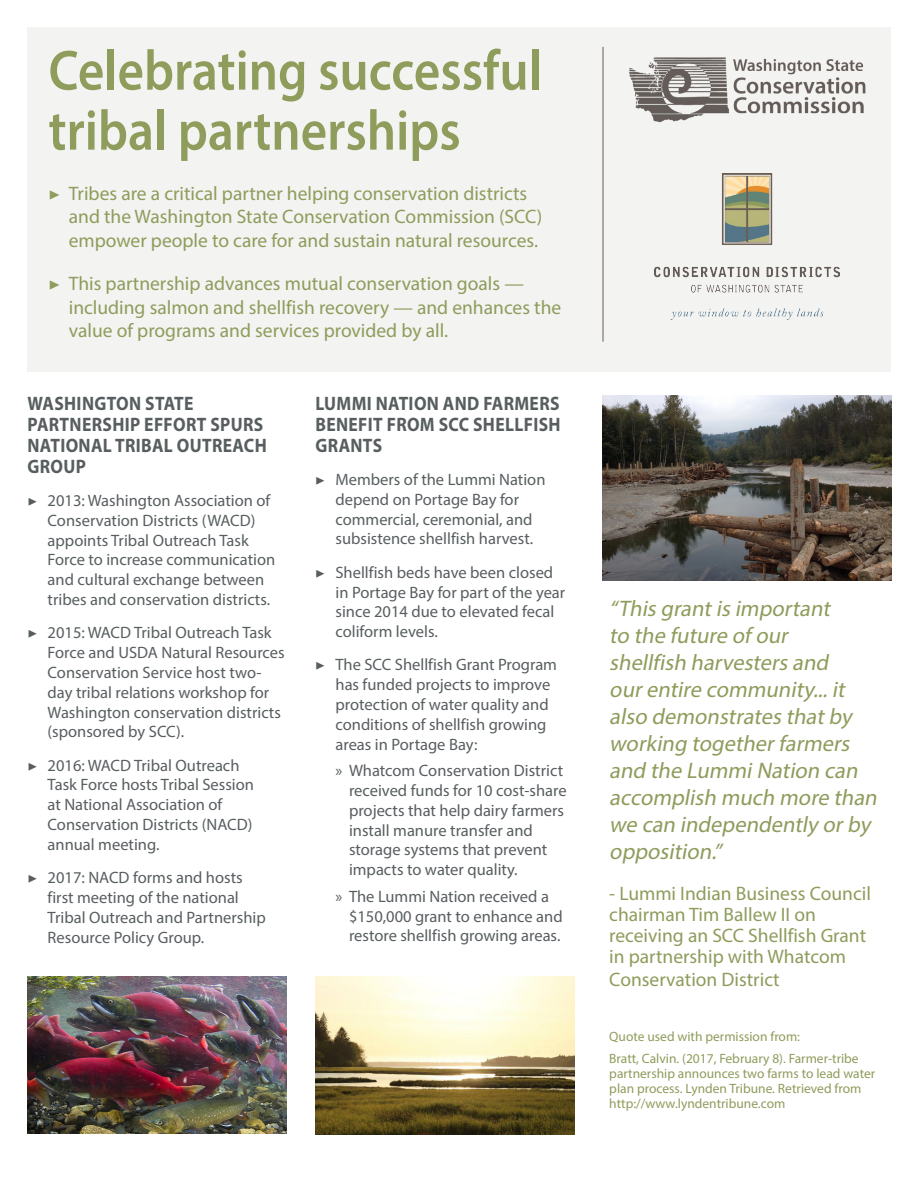
<style>
.page{position:relative;width:918px;height:1188px;background:#fff}
.page>*{position:absolute;margin:0;border:0;box-sizing:border-box;transform-origin:0 0}
.Content{font:600 57px/60px "Myriad Pro";color:#8e9c5c;scale:.9 1}
.Content-2{font:italic 22.5px/27px "Myriad Pro";color:#8e9c5c}
.Content-3{font:19.5px/21.3px "Myriad Pro";color:#8e9c5c}
.Content-4{font:700 19.5px/21px "Myriad Pro";letter-spacing:.02em;color:#585e60;scale:.9 1}
.t1{font:16.5px/19.8px "Myriad Pro";color:#585e60}
.Content-5{font:13.5px/15px "Myriad Pro";color:#8e9c5c}
.s1{font-family:"Minion Pro"}
</style>
<div class="page">
<div style="left:27px;top:27px;width:864px;height:345px;background:#f3f3f1"></div>
<img style="left:27px;top:976px;width:260px;height:158px">
<img style="left:629px;top:57px;width:237px;height:66px">
<img style="left:655px;top:174px;width:184px;height:145px">
<hr style="left:603px;top:47px;width:1px;height:295px;background:#6a5d53">
<img style="left:603px;top:396px;width:288px;height:184px">
<img style="left:315px;top:976px;width:259px;height:159px">
<p class="Content" style="left:49px;top:39px;width:550px">Celebrating successful tribal partnerships</p>
<p class="Content-3" style="left:69px;top:181px;width:475px;line-height:23.4px;text-indent:-20px"><span class="s1">▶</span> Tribes are a critical partner helping conservation districts and the Washington State Conservation Commission (SCC) empower people to care for and sustain natural resources.</p>
<p class="Content-3" style="left:69px;top:272px;width:494px;line-height:23.4px;text-indent:-20px"><span class="s1">▶</span> This partnership advances mutual conservation goals — including salmon and shellfish recovery — and enhances the value of programs and services provided by all.</p>
<p class="Content-4" style="left:28px;top:392px;width:267px">WASHINGTON STATE<br>PARTNERSHIP EFFORT SPURS<br>NATIONAL TRIBAL OUTREACH<br>GROUP</p>
<p class="t1" style="left:48px;top:490px;width:229px;text-indent:-20px"><span class="s1">▶</span> 2013: Washington Association of<br>Conservation Districts (WACD) appoints Tribal Outreach Task<br>Force to increase communication and cultural exchange between tribes and conservation districts.</p>
<p class="t1" style="left:48px;top:623px;width:239px;text-indent:-20px"><span class="s1">▶</span> 2015: WACD Tribal Outreach Task<br>Force and USDA Natural Resources<br>Conservation Service host two&shy;day tribal relations workshop for<br>Washington conservation districts (sponsored by SCC).</p>
<p class="t1" style="left:48px;top:755px;width:208px;text-indent:-20px"><span class="s1">▶</span> 2016: WACD Tribal Outreach<br>Task Force hosts Tribal Session at National Association of<br>Conservation Districts (NACD) annual meeting.</p>
<p class="t1" style="left:48px;top:867px;width:220px;text-indent:-20px"><span class="s1">▶</span> 2017: NACD forms and hosts first meeting of the national<br>Tribal Outreach and Partnership<br>Resource Policy Group.</p>
<p class="Content-4" style="left:315px;top:392px;width:274px;text-align:justify">LUMMI NATION AND FARMERS BENEFIT FROM SCC SHELLFISH GRANTS</p>
<p class="t1" style="left:315px;top:469px;width:232px;text-align:center"><span class="s1">▶</span> Members of the Lummi Nation depend on Portage Bay for commercial, ceremonial, and subsistence shellfish harvest.</p>
<p class="t1" style="left:336px;top:562px;width:231px;text-indent:-20px"><span class="s1">▶</span> Shellfish beds have been closed in Portage Bay for part of the year since 2014 due to elevated fecal coliform levels.</p>
<p class="t1" style="left:336px;top:655px;width:223px;text-indent:-20px"><span class="s1">▶</span> The SCC Shellfish Grant Program has funded projects to improve protection of water quality and conditions of shellfish growing areas in Portage Bay:</p>
<p class="t1" style="left:349px;top:761px;width:219px;text-indent:-14px">» Whatcom Conservation District received funds for 10 cost-share projects that help dairy farmers install manure transfer and storage systems that prevent impacts to water quality.</p>
<p class="t1" style="left:349px;top:886px;width:215px;text-indent:-14px">» The Lummi Nation received a $150,000 grant to enhance and restore shellfish growing areas.</p>
<p class="Content-2" style="left:609px;top:595px;width:274px">“This grantis important<br>to the future of our<br>shellfish harvesters and ourentire community...it also demonstrates thatby working togetherfarmers and the LummiNation can accomplish much more than we can independently orby opposition.”</p>
<p class="Content-3" style="left:609px;top:883px;width:263px">- Lummi Indian Business Council chairman Tim Ballew II on receiving an SCC Shellfish Grant in partnership with Whatcom<br>Conservation District</p>
<p class="Content-5" style="left:609px;top:1029px;width:192px">Quote used with permission from:</p>
<p class="Content-5" style="left:609px;top:1051px;width:267px">Bratt, Calvin. (2017, February 8). Farmer-tribe partnership announces two farms to lead water plan process. Lynden Tribune. Retrieved from http://www.lyndentribune.com</p>
</div>
